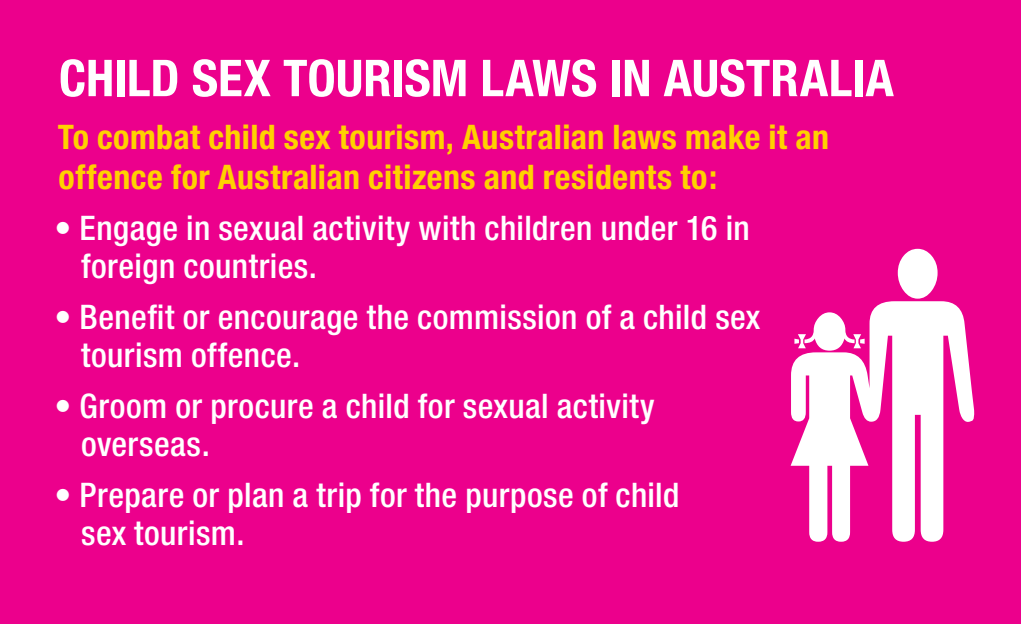
<style>
.page{position:relative;width:1021px;height:624px;background:#fff}
.page>*{position:absolute;margin:0;border:0;box-sizing:border-box;transform-origin:0 0}
.t1{font:700 condensed 50.8px "Helvetica Neue";color:#fff}
.t2{font:500 condensed 34px/38px "Helvetica Neue";letter-spacing:.015em;color:#fff}
.t3{font:700 condensed 34px/40.4px "Helvetica Neue";letter-spacing:.015em;color:#ffd100}
</style>
<div class="page">
<div style="left:0;top:0;width:1020px;height:624px;background:#ec008c"></div>
<svg style="left:790px;top:249px;width:184px;height:292px"></svg>
<h1 class="t1" style="left:59px;top:47px;width:51px">CHILD</h1>
<h1 class="t1" style="left:192px;top:47px;width:580px">SEX TOURISM LAWS IN AUSTRALIA</h1>
<p class="t3" style="left:58px;top:116px;width:772px">To combat child sex tourism, Australian laws make it an offence for Australian citizens and residents to:</p>
<p class="t2" style="left:81px;top:208px;width:670px;text-indent:-27px">• Engage in sexual activity with children under 16 in foreign countries.</p>
<p class="t2" style="left:81px;top:297px;width:680px;text-indent:-27px">• Benefit or encourage the commission of a child sex tourism offence.</p>
<p class="t2" style="left:81px;top:386px;width:575px;text-indent:-27px">• Groom or procure a child for sexual activity overseas.</p>
<p class="t2" style="left:81px;top:475px;width:600px;text-indent:-27px">• Prepare or plan a trip for the purpose of child sex tourism.</p>
</div>
